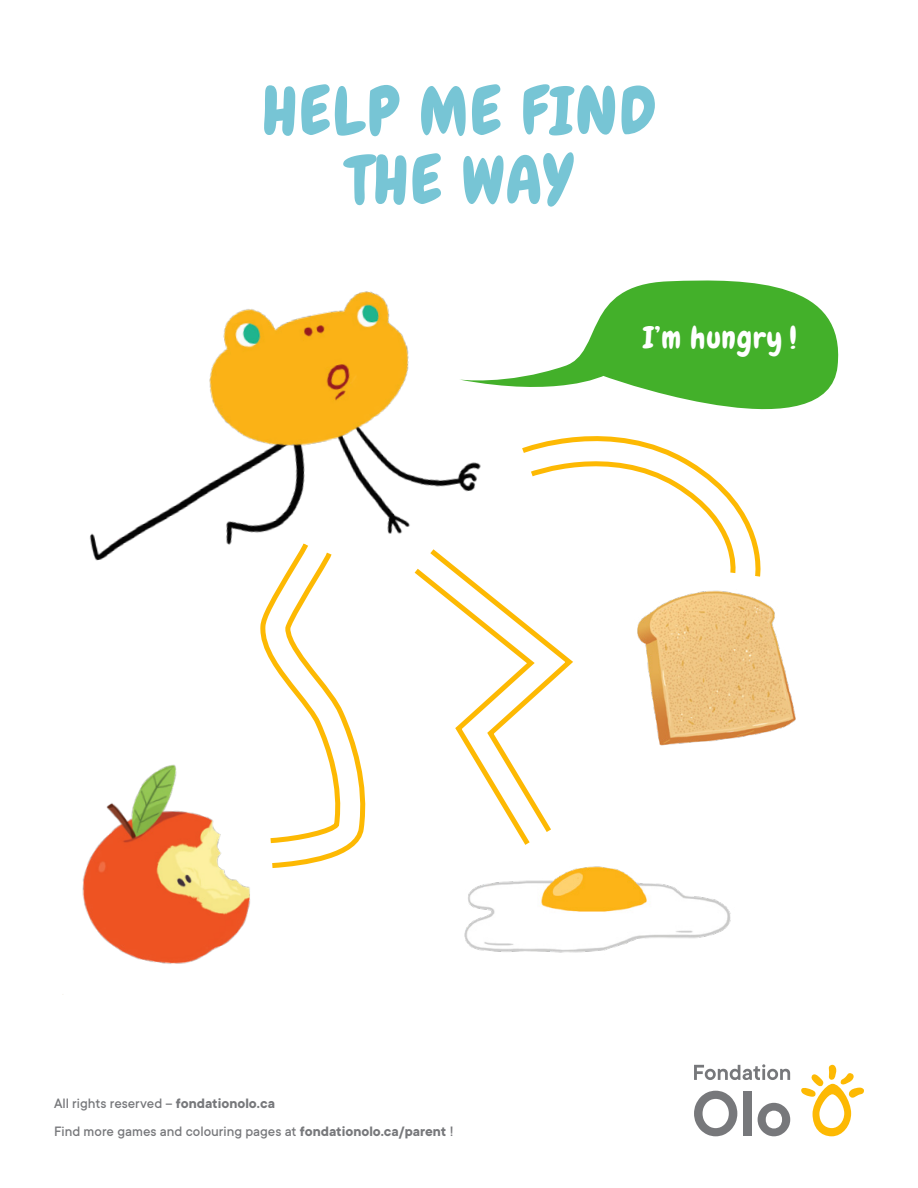
<style>
.page{position:relative;width:918px;height:1188px;background:#fff}
.page>*{position:absolute;margin:0;border:0;box-sizing:border-box;transform-origin:0 0}
.t1{font:66.45px/69px "Chewy";letter-spacing:.03em;color:#77c5d5;text-align:center}
.t2{font:30px "Chewy";letter-spacing:.03em;color:#fff}
.t3{font:500 15px/28.2px "TT Commons";color:#77787b}
.s1{font-weight:700}
</style>
<div class="page">
<img style="left:464px;top:866px;width:267px;height:87px">
<img style="left:773px;top:609px;width:23px;height:122px">
<img style="left:89px;top:309px;width:167px;height:252px">
<img style="left:62px;top:764px;width:188px;height:231px">
<svg style="left:460px;top:280px;width:379px;height:130px;fill:#43b02a"></svg>
<svg style="left:272px;top:846px;width:82px;height:22px"></svg>
<svg style="left:256px;top:291px;width:153px;height:555px"></svg>
<svg style="left:409px;top:436px;width:364px;height:409px"></svg>
<svg style="left:694px;top:1064px;width:96px;height:16px"></svg>
<svg style="left:694px;top:1091px;width:43px;height:45px"></svg>
<div style="left:743px;top:1091px;width:9px;height:45px;background:#77787b"></div>
<svg style="left:758px;top:1103px;width:32px;height:33px"></svg>
<svg style="left:801px;top:1065px;width:63px;height:71px"></svg>
<h1 class="t1" style="left:262px;top:77px;width:395px">HELP ME FIND<br>THE WAY</h1>
<h2 class="t2" style="left:643px;top:318px;width:155px">I’m hungry !</h2>
<p class="t3" style="left:54px;top:1089px;width:401px">All rights reserved – <span class="s1">fondationolo.ca<br></span>Find more games and colouring pages at <span class="s1">fondationolo.ca/parent</span> !</p>
</div>
